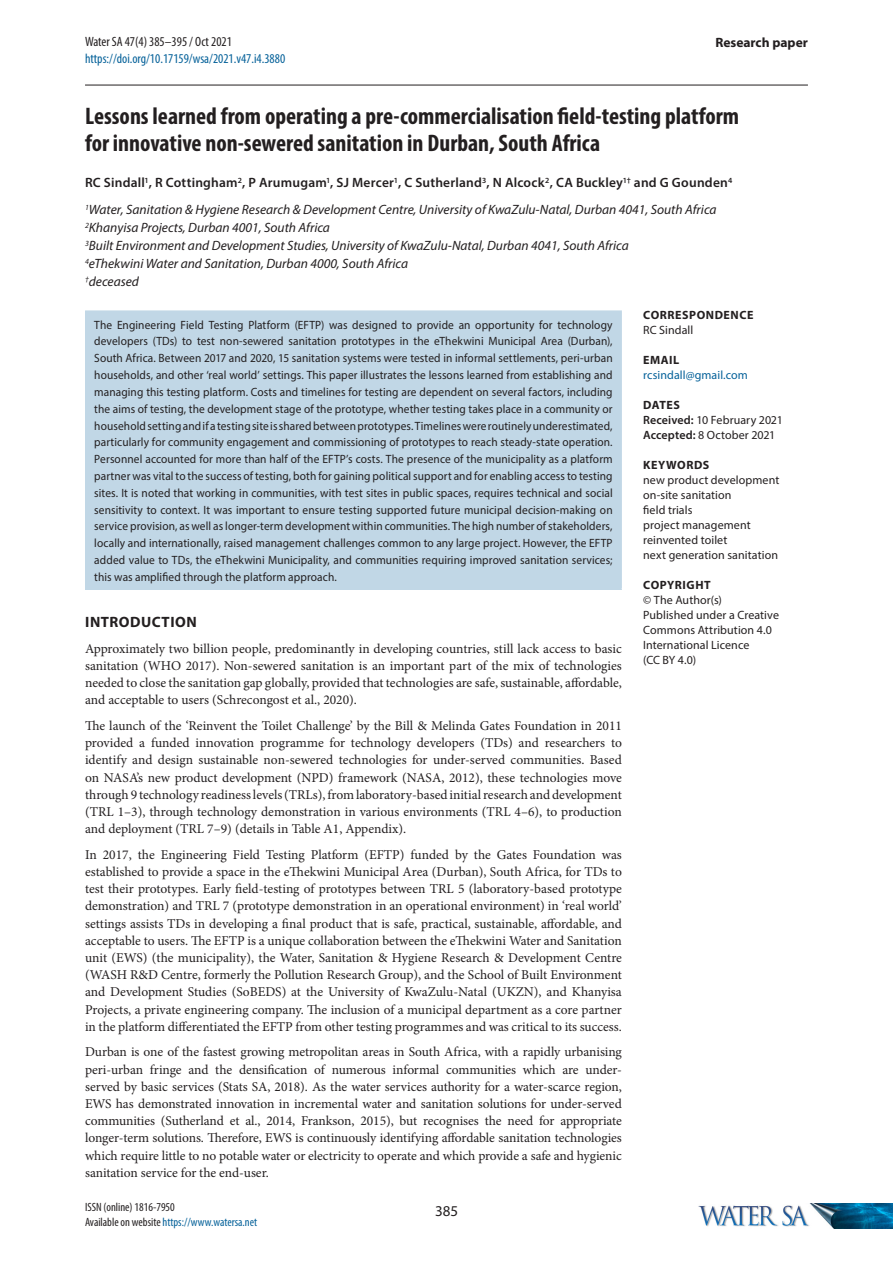
<style>
.page{position:relative;width:893px;height:1263px;background:#fff}
.page>*{position:absolute;margin:0;border:0;box-sizing:border-box;transform-origin:0 0}
.Article_title{font:700 condensed 24px/27px "Myriad Pro";color:#231f20}
.t1{font:700 15px "Myriad Pro";letter-spacing:.035em;color:#231f20}
.t2{font:15px "Myriad Pro";color:#231f20}
.Paragraph_Text{font:13.5px/17.2px "Minion Pro";letter-spacing:-.005em;color:#231f20;text-align:justify}
.Affiliation{font:italic 13.5px "Myriad Pro";color:#231f20}
.Author{font:600 13.5px "Myriad Pro";letter-spacing:.015em;color:#231f20}
.t3{font:condensed 13.5px "Myriad Pro";color:#056199}
.t4{font:condensed 13.5px "Myriad Pro";color:#231f20}
.t5{font:700 13.5px "Myriad Pro";color:#231f20}
.Abstract{font:12px/16.8px "Myriad Pro";letter-spacing:.01em;color:#231f20;text-align:justify;scale:.95 1}
.Metadata_-_Body{font:12px/15px "Myriad Pro";letter-spacing:.01em;color:#231f20}
.Metadata_-_Dates{font:12px "Myriad Pro";letter-spacing:.005em;color:#231f20}
.MPFooter_-_Left{font:condensed 12px "Myriad Pro";color:#056199}
.Metadata_-_Heading{font:700 12px "Myriad Pro";letter-spacing:.045em;color:#231f20}
.MPFooter_-_Left-2{font:condensed 12px "Myriad Pro";color:#231f20}
.Metadata_-_Body-2{font:12px "Myriad Pro";letter-spacing:.005em;color:#056199}
.s1{color:#231f20}
.s2{font-weight:600}
</style>
<div class="page">
<hr style="left:85px;top:85px;width:723px;height:1px;background:#231f20">
<img style="left:698px;top:1203px;width:195px;height:26px">
<div style="left:86px;top:311px;width:535px;height:278px;background:#c1d7e6"></div>
<hr style="left:85px;top:310px;width:537px;height:2px;background:#c1d7e6">
<hr style="left:85px;top:312px;width:2px;height:276px;background:#c1d7e6">
<hr style="left:620px;top:312px;width:2px;height:276px;background:#c1d7e6">
<hr style="left:85px;top:588px;width:537px;height:2px;background:#c1d7e6">
<p class="t4" style="left:85px;top:34px;width:148px">Water SA 47(4) 385–395 / Oct 2021</p>
<p class="t3" style="left:85px;top:50px;width:202px">https://doi.org/10.17159/wsa/2021.v47.i4.3880</p>
<p class="t5" style="left:715px;top:34px;width:94px">Research paper</p>
<p class="Article_title" style="left:85px;top:102px;width:655px">Lessons learned from operating a pre-commercialisation field-testing platform for innovative non-sewered sanitation in Durban, South Africa</p>
<p class="Author" style="left:85px;top:174px;width:649px">RC Sindall<sup>1</sup>, R Cottingham<sup>2</sup>, P Arumugam<sup>1</sup>, SJ Mercer<sup>1</sup>, C Sutherland<sup>3</sup>, N Alcock<sup>2</sup>, CA Buckley<sup>1†</sup> and G Gounden<sup>4</sup></p>
<p class="Affiliation" style="left:85px;top:201px;width:633px"><sup>1</sup>Water, Sanitation &amp; Hygiene Research &amp; Development Centre, University of KwaZulu-Natal, Durban 4041, South Africa</p>
<p class="Affiliation" style="left:85px;top:219px;width:246px"><sup>2</sup>Khanyisa Projects, Durban 4001, South Africa</p>
<p class="Affiliation" style="left:85px;top:237px;width:545px"><sup>3</sup>Built Environment and Development Studies, University of KwaZulu-Natal, Durban 4041, South Africa</p>
<p class="Affiliation" style="left:85px;top:255px;width:325px"><sup>4</sup>eThekwini Water and Sanitation, Durban 4000, South Africa</p>
<p class="Affiliation" style="left:85px;top:273px;width:55px"><sup>†</sup>deceased</p>
<p class="Abstract" style="left:94px;top:316px;width:547px">The Engineering Field Testing Platform (EFTP) was designed to provide an opportunity for technology developers (TDs) to test non-sewered sanitation prototypes in the eThekwini Municipal Area (Durban), South Africa. Between 2017 and 2020, 15 sanitation systems were tested in informal settlements, peri-urban households, and other ‘real world’ settings. This paper illustrates the lessons learned from establishing and managing this testing platform. Costs and timelines for testing are dependent on several factors, including the aims of testing, the development stage of the prototype, whether testing takes place in a community or household setting and if a testing site is shared between prototypes. Timelines were routinely underestimated, particularly for community engagement and commissioning of prototypes to reach steady-state operation.<br>Personnel accounted for more than half of the EFTP’s costs. The presence of the municipality as a platform partner was vital to the success of testing, both for gaining political support and for enabling access to testing sites. It is noted that working in communities, with test sites in public spaces, requires technical and social sensitivity to context. It was important to ensure testing supported future municipal decision-making on service provision, as well as longer-term development within communities. The high number of stakeholders, locally and internationally, raised management challenges common to any large project. However, the EFTP added value to TDs, the eThekwini Municipality, and communities requiring improved sanitation services; this was amplified through the platform approach.</p>
<h1 class="t1" style="left:85px;top:612px;width:113px">INTRODUCTION</h1>
<p class="Paragraph_Text" style="left:85px;top:640px;width:538px">Approximately two billion people, predominantly in developing countries, still lack access to basic sanitation (WHO 2017). Non-sewered sanitation is an important part of the mix of technologies needed to close the sanitation gap globally, provided that technologies are safe, sustainable, affordable, and acceptable to users (Schrecongost et al., 2020).</p>
<p class="Paragraph_Text" style="left:85px;top:717px;width:538px">The launch of the ‘Reinvent the Toilet Challenge’ by the Bill &amp; Melinda Gates Foundation in 2011 provided a funded innovation programme for technology developers (TDs) and researchers to identify and design sustainable non-sewered technologies for under-served communities. Based on NASA’s new product development (NPD) framework (NASA, 2012), these technologies move through 9 technology readiness levels (TRLs), from laboratory-based initial research and development (TRL 1–3), through technology demonstration in various environments (TRL 4–6), to production and deployment (TRL 7–9) (details in Table A1, Appendix).</p>
<p class="Paragraph_Text" style="left:85px;top:846px;width:538px">In 2017, the Engineering Field Testing Platform (EFTP) funded by the Gates Foundation was established to provide a space in the eThekwini Municipal Area (Durban), South Africa, for TDs to test their prototypes. Early field-testing of prototypes between TRL 5 (laboratory-based prototype demonstration) and TRL 7 (prototype demonstration in an operational environment) in ‘real world’ settings assists TDs in developing a final product that is safe, practical, sustainable, affordable, and acceptable to users. The EFTP is a unique collaboration between the eThekwini Water and Sanitation unit (EWS) (the municipality), the Water, Sanitation &amp; Hygiene Research &amp; Development Centre (WASH R&amp;D Centre, formerly the Pollution Research Group), and the School of Built Environment and Development Studies (SoBEDS) at the University of KwaZulu-Natal (UKZN), and Khanyisa Projects, a private engineering company. The inclusion of a municipal department as a core partner in the platform differentiated the EFTP from other testing programmes and was critical to its success.</p>
<p class="Paragraph_Text" style="left:85px;top:1043px;width:538px">Durban is one of the fastest growing metropolitan areas in South Africa, with a rapidly urbanising peri-urban fringe and the densification of numerous informal communities which are under&shy;served by basic services (Stats SA, 2018). As the water services authority for a water-scarce region, EWS has demonstrated innovation in incremental water and sanitation solutions for under-served communities (Sutherland et al., 2014, Frankson, 2015), but recognises the need for appropriate longer-term solutions. Therefore, EWS is continuously identifying affordable sanitation technologies which require little to no potable water or electricity to operate and which provide a safe and hygienic sanitation service for the end-user.</p>
<p class="MPFooter_-_Left-2" style="left:85px;top:1200px;width:91px">ISSN (online) 1816-7950</p>
<p class="MPFooter_-_Left" style="left:85px;top:1215px;width:174px"><span class="s1">Available on website</span> https://www.watersa.net</p>
<p class="t2" style="left:435px;top:1201px;width:25px">385</p>
<p class="Metadata_-_Heading" style="left:643px;top:308px;width:112px">CORRESPONDENCE</p>
<p class="Metadata_-_Body" style="left:643px;top:323px;width:52px">RC Sindall</p>
<p class="Metadata_-_Heading" style="left:643px;top:353px;width:38px">EMAIL</p>
<p class="Metadata_-_Body-2" style="left:643px;top:368px;width:106px">rcsindall@gmail.com</p>
<p class="Metadata_-_Heading" style="left:643px;top:398px;width:38px">DATES</p>
<p class="Metadata_-_Dates" style="left:643px;top:413px;width:141px"><span class="s2">Received:</span> 10 February 2021</p>
<p class="Metadata_-_Dates" style="left:643px;top:428px;width:134px"><span class="s2">Accepted:</span> 8 October 2021</p>
<p class="Metadata_-_Heading" style="left:643px;top:458px;width:68px">KEYWORDS</p>
<p class="Metadata_-_Body" style="left:643px;top:473px;width:138px">new product development</p>
<p class="Metadata_-_Body" style="left:643px;top:488px;width:90px">on-site sanitation</p>
<p class="Metadata_-_Body" style="left:643px;top:503px;width:51px">field trials</p>
<p class="Metadata_-_Body" style="left:643px;top:518px;width:109px">project management</p>
<p class="Metadata_-_Body" style="left:643px;top:533px;width:86px">reinvented toilet</p>
<p class="Metadata_-_Body" style="left:643px;top:548px;width:136px">next generation sanitation</p>
<p class="Metadata_-_Heading" style="left:643px;top:578px;width:69px">COPYRIGHT</p>
<p class="Metadata_-_Body" style="left:643px;top:593px;width:80px">© The Author(s)</p>
<p class="Metadata_-_Body" style="left:643px;top:608px;width:137px">Published under a Creative<br>Commons Attribution 4.0<br>International Licence<br>(CC BY 4.0)</p>
</div>
